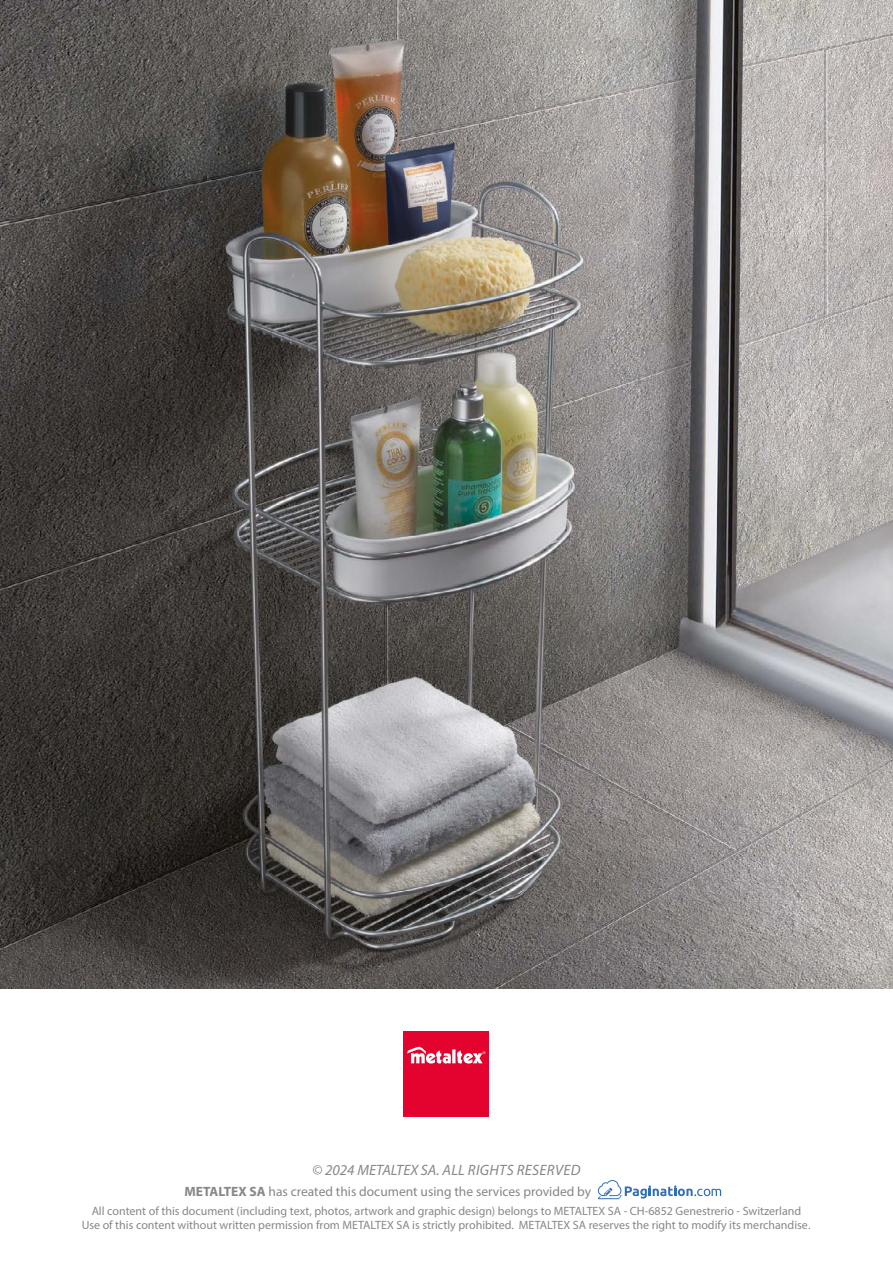
<style>
.page{position:relative;width:893px;height:1263px;background:#fff}
.page>*{position:absolute;margin:0;border:0;box-sizing:border-box;transform-origin:0 0}
.t1{font:italic 15px "Myriad Pro";letter-spacing:.02em;color:#878787}
.t2{font:13.5px "Myriad Pro";color:#878787}
.t3{font:12px/14.4px "Myriad Pro";color:#878787;text-align:center}
.s1{font-weight:700}
.s2{font-family:"Arial"}
</style>
<div class="page">
<img style="left:0;top:0;width:893px;height:989px">
<div style="left:404px;top:1031px;width:85px;height:85px;background:#e4032e"></div>
<svg style="left:407px;top:1047px;width:78px;height:16px"></svg>
<svg style="left:598px;top:1180px;width:123px;height:19px"></svg>
<p class="t1" style="left:312px;top:1160px;width:270px">© 2024 METALTEX SA. ALL RIGHTS RESERVED</p>
<p class="t2" style="left:184px;top:1183px;width:408px"><span class="s1">METALTEX SA</span> has created this document using the services provided by</p>
<p class="t3" style="left:82px;top:1203px;width:731px">All content of this document (including text, photos, artwork and graphic design) belongs to METALTEX SA - CH-6852 Genestrerio - Switzerland<br>Use of this content without written permission from METALTEX SA is strictly prohibited. METALTEX SA reserves the right to modify its merchandise<span class="s2">.</span></p>
</div>
